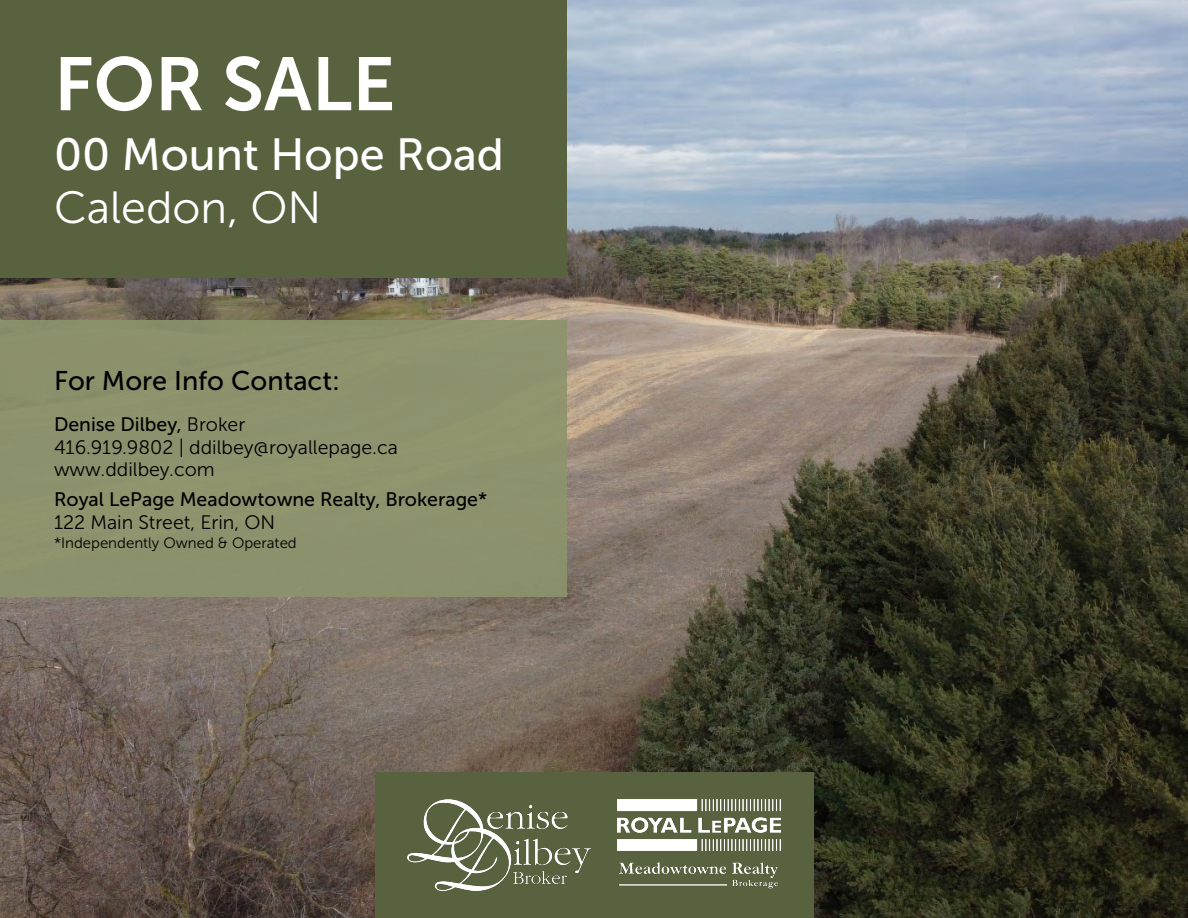
<style>
.page{position:relative;width:1188px;height:918px;background:#fff}
.page>*{position:absolute;margin:0;border:0;box-sizing:border-box;transform-origin:0 0}
.t1{font:75px "Museo Sans 700";color:#fff}
.t2{font:45px "Museo Sans 500";color:#fff}
.t3{font:45px "Museo Sans 300";color:#fff}
.t4{font:27px "Museo Sans 500";color:#000}
.t5{font:19.5px/22.5px "Museo Sans 300";color:#000}
.t6{font:19.5px "Museo Sans 500";color:#000}
.t7{font:15px "Museo Sans 300";color:#000}
.s1{font-family:"Museo Sans 300"}
</style>
<div class="page">
<img style="left:0;top:0;width:1188px;height:918px">
<div style="left:0;top:321px;width:567px;height:276px;background:#8c946c"></div>
<div style="left:375px;top:772px;width:438px;height:146px;background:#58623e"></div>
<img style="left:617px;top:799px;width:164px;height:52px">
<img style="left:619px;top:862px;width:159px;height:27px">
<img style="left:407px;top:799px;width:183px;height:92px">
<div style="left:0;top:0;width:567px;height:278px;background:#58623e"></div>
<h1 class="t1" style="left:54px;top:43px;width:343px">FOR SALE</h1>
<h2 class="t2" style="left:54px;top:130px;width:451px">00 Mount Hope Road</h2>
<h2 class="t3" style="left:54px;top:183px;width:269px">Caledon, ON</h2>
<h3 class="t4" style="left:54px;top:366px;width:287px">For More Info Contact:</h3>
<p class="t6" style="left:54px;top:414px;width:193px">Denise Dilbey, <span class="s1">Broker</span></p>
<p class="t5" style="left:54px;top:436px;width:345px">416.919.9802 | ddilbey@royallepage.ca www.ddilbey.com</p>
<p class="t6" style="left:54px;top:489px;width:435px">Royal LePage Meadowtowne Realty, Brokerage*</p>
<p class="t5" style="left:54px;top:511px;width:223px">122 Main Street, Erin, ON</p>
<p class="t7" style="left:54px;top:535px;width:244px">*Independently Owned &amp; Operated</p>
</div>
